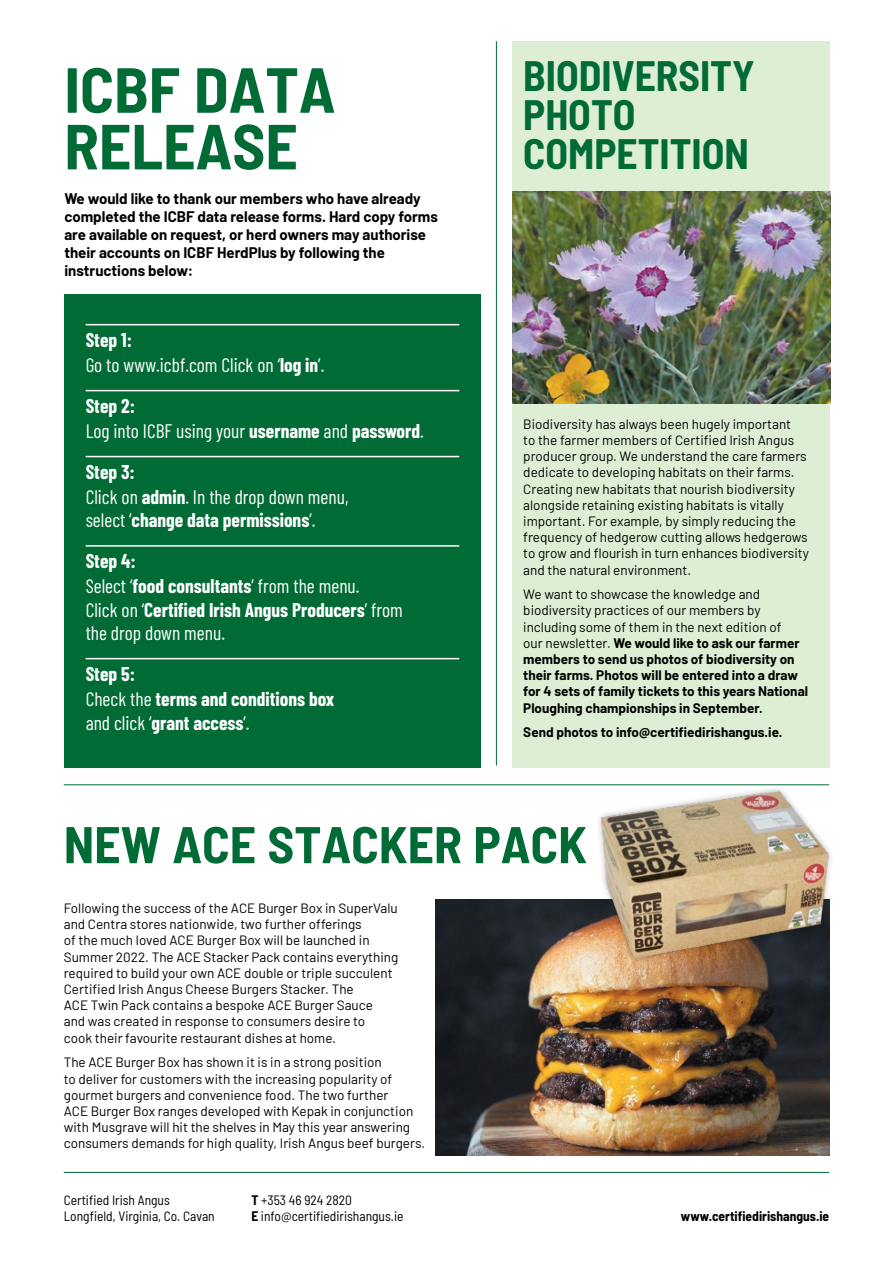
<style>
.page{position:relative;width:893px;height:1263px;background:#fff}
.page>*{position:absolute;margin:0;border:0;box-sizing:border-box;transform-origin:0 0}
.t1{font:700 semi-condensed 63.6px/56.6px "Barlow";color:#006b35}
.t2{font:700 semi-condensed 51.6px "Barlow";color:#006b35}
.t3{font:700 semi-condensed 41.55px/39px "Barlow";color:#006b35}
.t4{font:19.5px/25.5px "Barlow Condensed";color:#fff}
.t5{font:700 19.5px/40.3px "Barlow Condensed";color:#fff}
.t6{font:700 15px/18px "Barlow";color:#000}
.t7{font:13.5px/16.2px "Barlow";color:#000}
.t8{font:700 13.5px/16.2px "Barlow";color:#000}
.t9{font:semi-condensed 13.5px/16.2px "Barlow";color:#000}
.t10{font:700 semi-condensed 13.5px "Barlow";color:#000}
.s1{font-weight:700}
.s2{font-weight:400}
</style>
<div class="page">
<hr style="left:64px;top:1172px;width:765px;height:1px;background:#006b35">
<hr style="left:64px;top:784px;width:765px;height:1px;background:#006b35">
<hr style="left:496px;top:41px;width:1px;height:724px;background:#006b35">
<img style="left:436px;top:899px;width:393px;height:256px">
<img style="left:596px;top:767px;width:235px;height:216px">
<div style="left:512px;top:41px;width:318px;height:726px;background:#deeed4"></div>
<img style="left:512px;top:191px;width:318px;height:212px">
<div style="left:64px;top:294px;width:416px;height:473px;background:#006b35"></div>
<hr style="left:86px;top:324px;width:373px;height:1px;background:#fff">
<hr style="left:86px;top:390px;width:373px;height:1px;background:#fff">
<hr style="left:86px;top:456px;width:373px;height:1px;background:#fff">
<hr style="left:86px;top:545px;width:373px;height:2px;background:#fff">
<hr style="left:86px;top:658px;width:373px;height:1px;background:#fff">
<h1 class="t1" style="left:64px;top:57px;width:273px">ICBF DATA<br>RELEASE</h1>
<p class="t6" style="left:64px;top:189px;width:375px">We would like to thank our members who have already completed the ICBF data release forms. Hard copy forms are available on request, or herd owners may authorise their accounts on ICBF HerdPlus by following the instructions below:</p>
<h3 class="t4" style="left:86px;top:325px;width:240px"><span class="s1">Step 1:<br></span>Go to www.icbf.com Click on ‘<span class="s1">log in</span>’.</h3>
<h3 class="t4" style="left:86px;top:391px;width:340px"><span class="s1">Step 2:<br></span>Log into ICBF using your <span class="s1">username</span> and <span class="s1">password</span>.</h3>
<h3 class="t4" style="left:86px;top:457px;width:264px"><span class="s1">Step 3:<br></span>Click on <span class="s1">admin</span>. In the drop down menu,</h3>
<h3 class="t5" style="left:86px;top:499px;width:231px"><span class="s2">select ‘</span>change data permissions<span class="s2">’.<br></span>Step 4:</h3>
<h3 class="t4" style="left:86px;top:573px;width:319px;line-height:23.4px">Select ‘<span class="s1">food consultants</span>’ from the menu.<br>Click on ‘<span class="s1">Certified Irish Angus Producers</span>’ from the drop down menu.</h3>
<h3 class="t5" style="left:86px;top:660px;width:250px;line-height:25.5px">Step 5:<br><span class="s2">Check the</span> terms and conditions box</h3>
<h3 class="t4" style="left:86px;top:708px;width:165px">and click ‘<span class="s1">grant access</span>’.</h3>
<h3 class="t3" style="left:523px;top:53px;width:233px">BIODIVERSITY<br>PHOTO<br>COMPETITION</h3>
<p class="t7" style="left:523px;top:415px;width:287px">Biodiversity has always been hugely important<br>to the farmer members of Certified Irish Angus producer group. We understand the care farmers dedicate to developing habitats on their farms.<br>Creating new habitats that nourish biodiversity alongside retaining existing habitats is vitally important. For example, by simply reducing the frequency of hedgerow cutting allows hedgerows to grow and flourish in turn enhances biodiversity and the natural environment.</p>
<p class="t8" style="left:523px;top:585px;width:286px"><span class="s2">We want to showcase the knowledge and biodiversity practices of our members by including some of them in the next edition of<br>our newsletter.</span> We would like to ask our farmer members to send us photos of biodiversity on their farms. Photos will be entered into a draw for 4 sets of family tickets to this years National Ploughing championships in September.</p>
<p class="t8" style="left:523px;top:723px;width:261px">Send photos to info@certifiedirishangus.ie.</p>
<h2 class="t2" style="left:64px;top:807px;width:525px">NEW ACE STACKER PACK</h2>
<p class="t7" style="left:64px;top:899px;width:336px">Following the success of the ACE Burger Box in SuperValu and Centra stores nationwide, two further offerings<br>of the much loved ACE Burger Box will be launched in Summer 2022. The ACE Stacker Pack contains everything required to build your own ACE double or triple succulent Certified Irish Angus Cheese Burgers Stacker. The<br>ACE Twin Pack contains a bespoke ACE Burger Sauce<br>and was created in response to consumers desire to<br>cook their favourite restaurant dishes at home.</p>
<p class="t7" style="left:64px;top:1053px;width:363px">The ACE Burger Box has shown it is in a strong position<br>to deliver for customers with the increasing popularity of gourmet burgers and convenience food. The two further<br>ACE Burger Box ranges developed with Kepak in conjunction with Musgrave will hit the shelves in May this year answering consumers demands for high quality, Irish Angus beef burgers.</p>
<p class="t9" style="left:64px;top:1191px;width:152px">Certified Irish Angus<br>Longfield, Virginia, Co. Cavan</p>
<p class="t9" style="left:251px;top:1191px;width:154px"><span class="s1">T</span> +353 46 924 2820<br><span class="s1">E</span> info@certifiedirishangus.ie</p>
<p class="t10" style="left:681px;top:1206px;width:150px">www.certifiedirishangus.ie</p>
</div>
